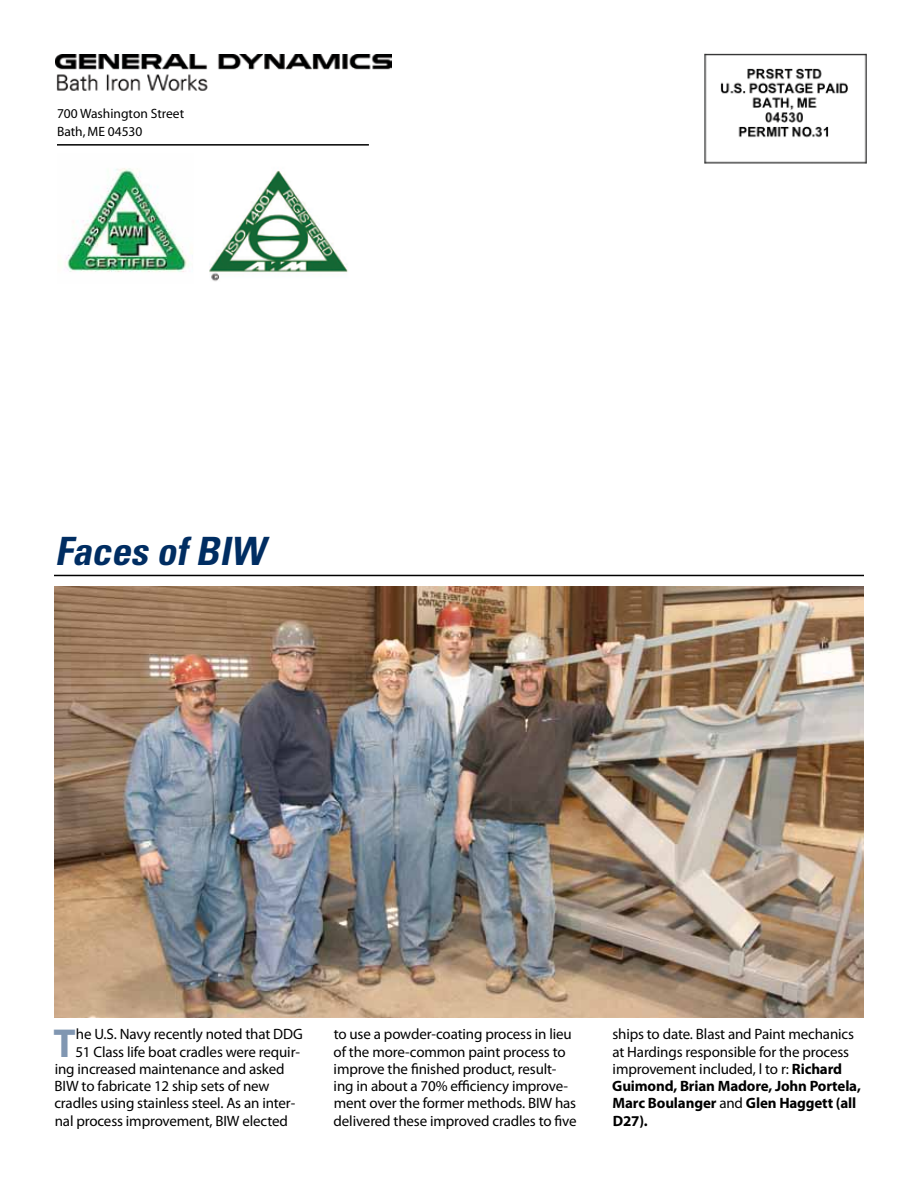
<style>
.page{position:relative;width:918px;height:1188px;background:#fff}
.page>*{position:absolute;margin:0;border:0;box-sizing:border-box;transform-origin:0 0}
.t1{font:700 40.65px "Myriad Pro";color:#8096b1}
.t2{font:italic 700 condensed 39px "Univers";color:#002d62}
.t3{font:15px/17.2px "Myriad Pro";letter-spacing:-.01em;color:#000}
.t4{font:13.5px/18px "Myriad";color:#000}
.s1{font-weight:700}
</style>
<div class="page">
<img style="left:56px;top:54px;width:335px;height:37px">
<img style="left:65px;top:168px;width:127px;height:104px">
<img style="left:209px;top:170px;width:139px;height:112px">
<hr style="left:57px;top:144px;width:312px;height:2px;background:#000">
<hr style="left:54px;top:575px;width:810px;height:1px;background:#000">
<img style="left:54px;top:587px;width:810px;height:430px">
<img style="left:704px;top:53px;width:163px;height:111px">
<p class="t4" style="left:57px;top:106px;width:129px">700 Washington Street<br>Bath, ME 04530</p>
<h2 class="t2" style="left:55px;top:527px;width:220px">Faces ofBIW</h2>
<h1 class="t1" style="left:53px;top:1016px;width:24px">T</h1>
<p class="t3" style="left:76px;top:1026px;width:228px">he U.S. Navy recently noted that DDG</p>
<p class="t3" style="left:75px;top:1043px;width:226px">51 Class life boat cradles were requir-</p>
<p class="t3" style="left:55px;top:1060px;width:231px">ing increased maintenance and asked</p>
<p class="t3" style="left:55px;top:1077px;width:216px">BIW to fabricate 12 ship sets of new</p>
<p class="t3" style="left:54px;top:1095px;width:242px">cradles using stainless steel. As an inter-</p>
<p class="t3" style="left:55px;top:1112px;width:235px">nal process improvement, BIW elected</p>
<p class="t3" style="left:334px;top:1026px;width:245px">to use a powder-coating process in lieu of the more-common paint process to improve the finished product, result&shy;ing in about a 70% efficiency improve&shy;ment over the former methods. BIW has delivered these improved cradles to five</p>
<p class="t3" style="left:612px;top:1026px;width:250px">ships to date. Blast and Paint mechanics at Hardings responsible for the process improvement included, l to r: <span class="s1">Richard Guimond, Brian Madore, John Portela, Marc Boulanger</span> and <span class="s1">Glen Haggett (all D27).</span></p>
</div>
